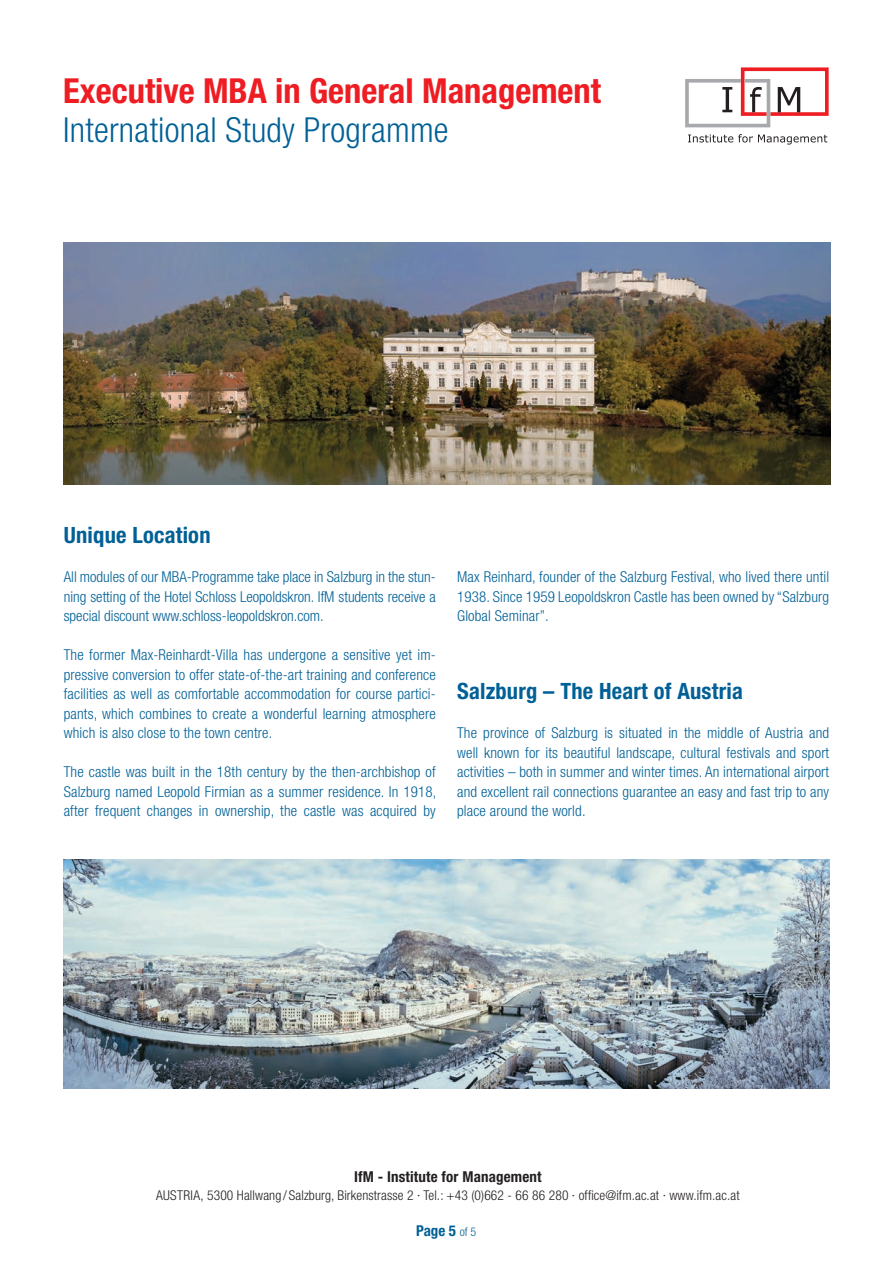
<style>
.page{position:relative;width:893px;height:1263px;background:#fff}
.page>*{position:absolute;margin:0;border:0;box-sizing:border-box;transform-origin:0 0}
.t1{font:700 condensed 34.5px "Helvetica Neue LT Pro";color:#ee1d23}
.t2{font:300 condensed 34.5px "Helvetica Neue LT Pro";letter-spacing:.01em;color:#016096}
.t3{font:700 condensed 22.5px "Helvetica Neue LT Pro";letter-spacing:.01em;color:#016096}
.t4{font:300 condensed 15px/19.5px "Helvetica Neue LT Pro";letter-spacing:.01em;color:#016096;text-align:justify}
.t5{font:700 condensed 15px "Helvetica Neue LT Pro";letter-spacing:.01em;color:#231f20}
.t6{font:700 condensed 15px "Helvetica Neue LT Pro";color:#016096}
.t7{font:300 condensed 13.5px "Helvetica Neue LT Pro";letter-spacing:.01em;color:#231f20}
.s1{font-weight:300;font-size:12px}
</style>
<div class="page">
<img style="left:63px;top:242px;width:767px;height:243px">
<svg style="left:685px;top:67px;width:144px;height:60px"></svg>
<svg style="left:688px;top:134px;width:139px;height:11px"></svg>
<img style="left:64px;top:859px;width:766px;height:230px">
<h1 class="t1" style="left:63px;top:70px;width:539px">Executive MBA in General Management</h1>
<h1 class="t2" style="left:63px;top:110px;width:387px">International Study Programme</h1>
<h2 class="t3" style="left:64px;top:522px;width:148px">Unique Location</h2>
<p class="t4" style="left:64px;top:567px;width:374px">All modules of our MBA-Programme take place in Salzburg in the stun&shy;ning setting of the Hotel Schloss Leopoldskron. IfM students receive a special discount www.schloss-leopoldskron.com.</p>
<p class="t4" style="left:64px;top:645px;width:374px">The former Max-Reinhardt-Villa has undergone a sensitive yet im&shy;pressive conversion to offer state-of-the-art training and conference facilities as well as comfortable accommodation for course partici&shy;pants, which combines to create a wonderful learning atmosphere which is also close to the town centre.</p>
<p class="t4" style="left:64px;top:762px;width:374px">The castle was built in the 18th century by the then-archbishop of Salzburg named Leopold Firmian as a summer residence. In 1918, after frequent changes in ownership, the castle was acquired by</p>
<p class="t4" style="left:457px;top:567px;width:374px">Max Reinhard, founder of the Salzburg Festival, who lived there until 1938. Since 1959 Leopoldskron Castle has been owned by “Salzburg Global Seminar”.</p>
<h2 class="t3" style="left:457px;top:678px;width:287px">Salzburg – The Heart of Austria</h2>
<p class="t4" style="left:457px;top:723px;width:374px">The province of Salzburg is situated in the middle of Austria and well known for its beautiful landscape, cultural festivals and sport activities – both in summer and winter times. An international airport and excellent rail connections guarantee an easy and fast trip to any place around the world.</p>
<p class="t5" style="left:354px;top:1168px;width:189px">IfM - Institute for Management</p>
<p class="t7" style="left:156px;top:1187px;width:585px">AUSTRIA, 5300 Hallwang / Salzburg, Birkenstrasse 2 · Tel.: +43 (0)662 - 66 86 280 · office@ifm.ac.at · www.ifm.ac.at</p>
<p class="t6" style="left:416px;top:1222px;width:62px">Page 5 <span class="s1">of 5</span></p>
</div>
